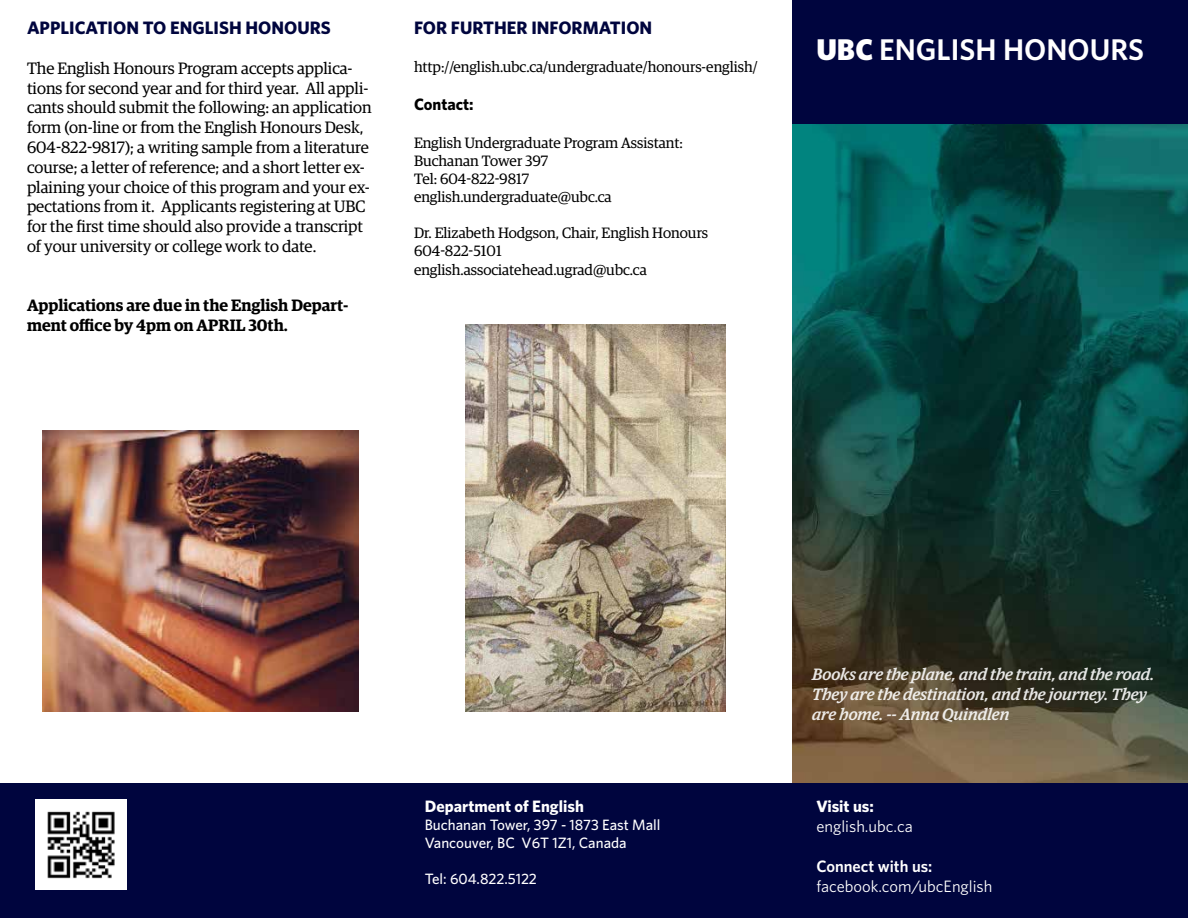
<style>
.page{position:relative;width:1188px;height:918px;background:#fff}
.page>*{position:absolute;margin:0;border:0;box-sizing:border-box;transform-origin:0 0}
.t1{font:600 30px "Whitney";color:#fff}
.t2{font:700 18px "Whitney";color:#00053e}
.t3{font:16.5px/19.8px "Guardian Egyp";color:#000}
.t4{font:italic 500 16.5px/19.8px "Guardian Egyp";color:#fff}
.t5{font:600 16.5px/19.8px "Guardian Egyp";color:#000}
.t6{font:16.5px "Whitney";color:#fff}
.t7{font:700 16.5px "Whitney";color:#fff}
.t8{font:600 16.5px "Whitney";color:#fff}
.t9{font:700 16.5px "Whitney";color:#000}
.t10{font:15px/18px "Guardian Egyp";color:#000}
.t11{font:500 15px/18px "Whitney";color:#fff}
.s1{font-weight:900}
</style>
<div class="page">
<img style="left:792px;top:123px;width:396px;height:661px">
<div style="left:0;top:784px;width:1188px;height:134px;background:#00053e"></div>
<img style="left:465px;top:325px;width:260px;height:386px">
<img style="left:43px;top:430px;width:315px;height:281px">
<div style="left:792px;top:0;width:396px;height:123px;background:#00053e"></div>
<img style="left:35px;top:799px;width:91px;height:91px">
<p class="t2" style="left:27px;top:16px;width:305px">APPLICATION TO ENGLISH HONOURS</p>
<p class="t3" style="left:27px;top:57px;width:346px">The English Honours Program accepts applica&shy;tions for second year and for third year. All appli&shy;cants should submit the following: an application form (on-line or from the English Honours Desk, 604-822-9817); a writing sample from a literature course; a letter of reference; and a short letter ex&shy;plaining your choice of this program and your ex&shy;pectations from it. Applicants registering at UBC for the first time should also provide a transcript of your university or college work to date.</p>
<p class="t5" style="left:27px;top:294px;width:323px">Applications are due in the English Depart&shy;ment office by 4pm on APRIL 30th.</p>
<p class="t2" style="left:414px;top:16px;width:240px">FOR FURTHER INFORMATION</p>
<p class="t10" style="left:414px;top:57px;width:345px">http://english.ubc.ca/undergraduate/honours-english/</p>
<p class="t9" style="left:414px;top:93px;width:61px">Contact:</p>
<p class="t10" style="left:414px;top:132px;width:271px">English Undergraduate Program Assistant:<br>Buchanan Tower 397<br>Tel: 604-822-9817 english.undergraduate@ubc.ca</p>
<p class="t10" style="left:414px;top:222px;width:296px">Dr. Elizabeth Hodgson, Chair, English Honours<br>604-822-5101</p>
<p class="t10" style="left:414px;top:260px;width:234px">english.associatehead.ugrad@ubc.ca</p>
<h1 class="t1" style="left:816px;top:29px;width:329px"><span class="s1">UBC</span> ENGLISH HONOURS</h1>
<p class="t7" style="left:425px;top:796px;width:161px">Department of English</p>
<p class="t11" style="left:425px;top:816px;width:237px">Buchanan Tower, 397 - 1873 East Mall<br>Vancouver, BC V6T 1Z1, Canada</p>
<p class="t11" style="left:425px;top:870px;width:114px">Tel: 604.822.5122</p>
<p class="t4" style="left:812px;top:663px;width:344px">Books are the plane, and the train, and the road.<br>They are the destination, and the journey. They are home. -- Anna Quindlen</p>
<p class="t7" style="left:816px;top:796px;width:59px">Visit us:</p>
<p class="t6" style="left:816px;top:816px;width:98px">english.ubc.ca</p>
<p class="t8" style="left:816px;top:855px;width:118px">Connect with us:</p>
<p class="t6" style="left:816px;top:875px;width:178px">facebook.com/ubcEnglish</p>
</div>
